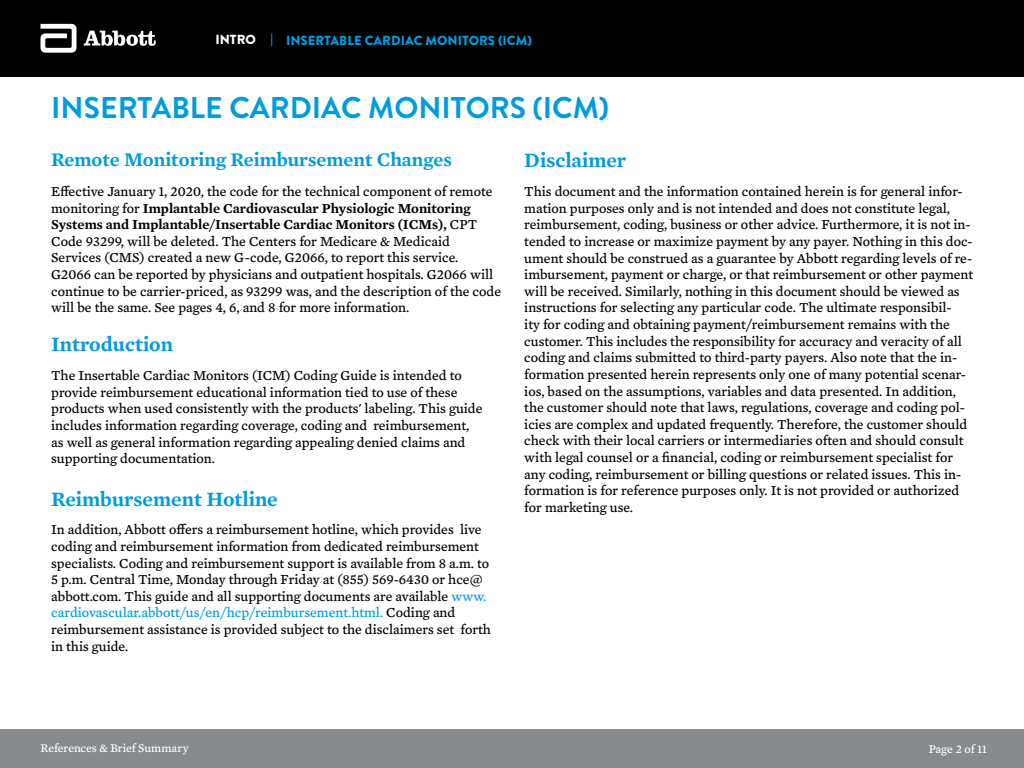
<style>
.page{position:relative;width:1024px;height:768px;background:#fff}
.page>*{position:absolute;margin:0;border:0;box-sizing:border-box;transform-origin:0 0}
.square_bullets{font:700 30px "Brandon Grotesque";color:#009cde}
.Paragraph_Style6{font:600 20.8px "Mercury Text G4";color:#009cde}
.square_bullets-2{font:600 19.6px "Mercury Text G4";color:#009cde}
.Paragraph_Style6-2{font:14px/16.6px "Mercury Text G4";color:#000}
.square_bullets-3{font:14px/16.6px "Mercury Text G4";color:#000}
.Paragraph_Style8{font:14px/16.6px "Mercury Text G4";color:#000}
.Paragraph_Style7{font:14px/16.6px "Mercury Text G4";color:#000}
.t1{font:900 13.15px "Brandon Grotesque";color:#009cde}
.t2{font:900 13.15px "Brandon Grotesque";color:#fff}
.t3{font:12px "Mercury Text G4";letter-spacing:-.005em;color:#fff}
.s1{font-weight:600}
.s2{color:#009cde}
</style>
<div class="page">
<div style="left:0;top:730px;width:1024px;height:38px;background:#888b8d"></div>
<div style="left:0;top:0;width:1024px;height:76px;background:#000"></div>
<svg style="left:41px;top:24px;width:36px;height:29px"></svg>
<svg style="left:84px;top:31px;width:72px;height:15px"></svg>
<svg style="left:271px;top:33px;width:1px;height:13px"></svg>
<p class="t2" style="left:215px;top:30px;width:42px">INTRO</p>
<p class="t1" style="left:286px;top:31px;width:247px">INSERTABLE CARDIAC MONITORS (ICM)</p>
<p class="square_bullets" style="left:51px;top:87px;width:560px">INSERTABLE CARDIAC MONITORS (ICM)</p>
<p class="square_bullets-2" style="left:51px;top:145px;width:402px">Remote Monitoring Reimbursement Changes</p>
<p class="square_bullets-3" style="left:51px;top:182px;width:451px">Effective January 1, 2020, the code for the technical component of remote monitoring for <span class="s1">Implantable Cardiovascular Physiologic Monitoring Systems and Implantable/Insertable Cardiac Monitors (ICMs),</span> CPT Code 93299, will be deleted. The Centers for Medicare &amp; Medicaid Services (CMS) created a new G-code, G2066, to report this service.<br>G2066 can be reported by physicians and outpatient hospitals. G2066 will continue to be carrier-priced, as 93299 was, and the description of the code will be the same. See pages 4, 6, and 8 for more information.</p>
<p class="Paragraph_Style6" style="left:51px;top:329px;width:123px">Introduction</p>
<p class="Paragraph_Style7" style="left:51px;top:366px;width:433px">The Insertable Cardiac Monitors (ICM) Coding Guide is intended to provide reimbursement educational information tied to use of these products when used consistently with the products' labeling. This guide includes information regarding coverage, coding and reimbursement, as well as general information regarding appealing denied claims and supporting documentation.</p>
<p class="Paragraph_Style6" style="left:51px;top:483px;width:228px">Reimbursement Hotline</p>
<p class="Paragraph_Style8" style="left:51px;top:521px;width:441px">In addition, Abbott offers a reimbursement hotline, which provides live coding and reimbursement information from dedicated reimbursement specialists. Coding and reimbursement support is available from 8 a.m. to 5 p.m. Central Time, Monday through Friday at (855) 569-6430 or hce@ abbott.com. This guide and all supporting documents are available <span class="s2">www. cardiovascular.abbott/us/en/hcp/reimbursement.html.</span> Coding and reimbursement assistance is provided subject to the disclaimers set forth in this guide.</p>
<p class="Paragraph_Style6" style="left:524px;top:145px;width:104px">Disclaimer</p>
<p class="Paragraph_Style6-2" style="left:524px;top:182px;width:450px">This document and the information contained herein is for general infor&shy;mation purposes only and is not intended and does not constitute legal, reimbursement, coding, business or other advice. Furthermore, it is not in&shy;tended to increase or maximize payment by any payer. Nothing in this doc&shy;ument should be construed as a guarantee by Abbott regarding levels of re&shy;imbursement, payment or charge, or that reimbursement or other payment will be received. Similarly, nothing in this document should be viewed as instructions for selecting any particular code. The ultimate responsibil-<br>ity for coding and obtaining payment/reimbursement remains with the customer. This includes the responsibility for accuracy and veracity of all coding and claims submitted to third-party payers. Also note that the in&shy;formation presented herein represents only one of many potential scenar&shy;ios, based on the assumptions, variables and data presented. In addition, the customer should note that laws, regulations, coverage and coding pol&shy;icies are complex and updated frequently. Therefore, the customer should check with their local carriers or intermediaries often and should consult with legal counsel or a financial, coding or reimbursement specialist for any coding, reimbursement or billing questions or related issues. This in&shy;formation is for reference purposes only. It is not provided or authorized for marketing use.</p>
<p class="t3" style="left:40px;top:739px;width:150px">References &amp; Brief Summary</p>
<p class="t3" style="left:929px;top:740px;width:60px">Page 2 of 11</p>
</div>
